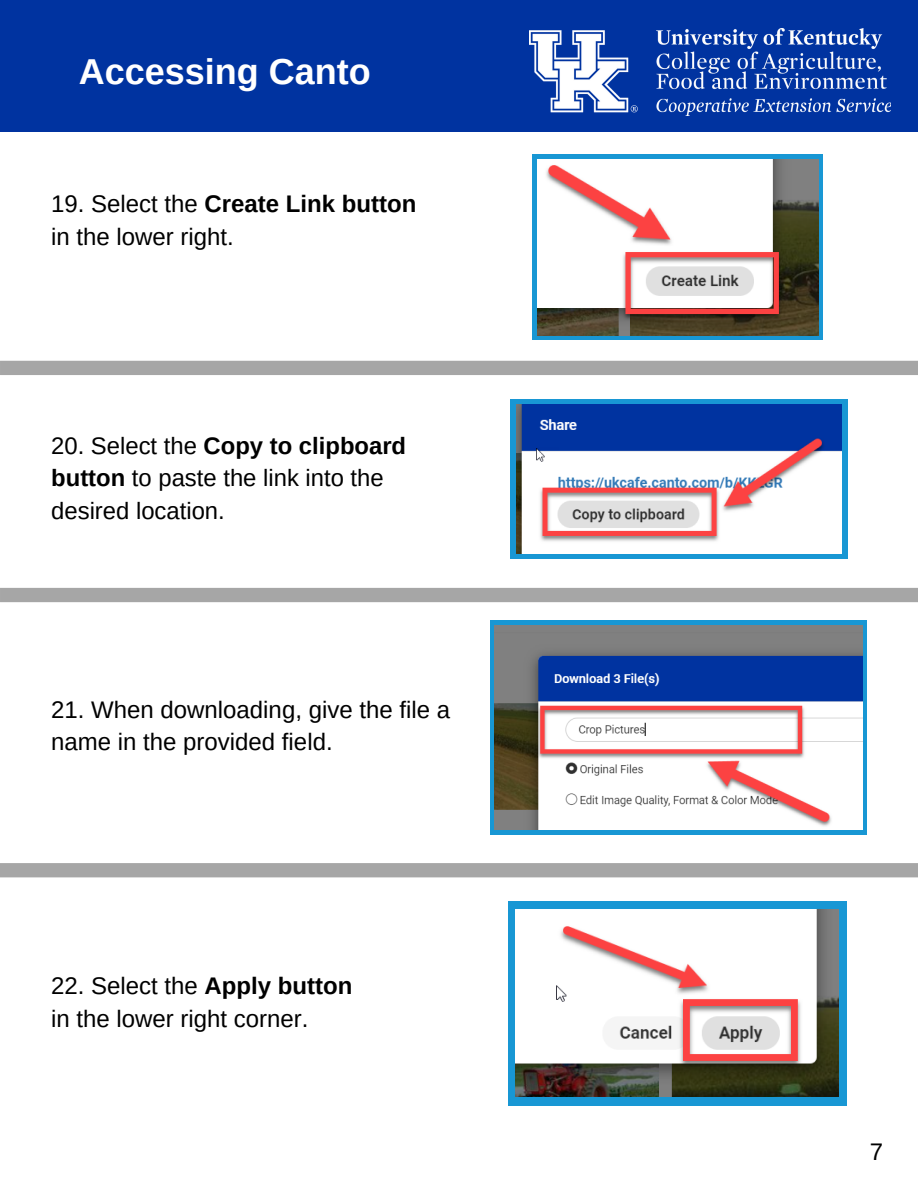
<style>
.page{position:relative;width:918px;height:1188px;background:#fff}
.page>*{position:absolute;margin:0;border:0;box-sizing:border-box;transform-origin:0 0}
.t1{font:700 36px "Arimo";color:#fff}
.t2{font:24px/32.7px "Arimo";color:#000}
.t3{font:24px "Arimo";color:#000}
.t4{font:23.85px/32.7px "Arimo";color:#000}
.s1{font-weight:700}
</style>
<div class="page">
<div style="left:0;top:0;width:918px;height:132px;background:#0033a0"></div>
<div style="left:0;top:361px;width:918px;height:14px;background:#a6a6a6"></div>
<img style="left:530px;top:29px;width:361px;height:86px">
<svg style="left:510px;top:399px;width:338px;height:160px;background:#2495cf"></svg>
<div style="left:490px;top:620px;width:377px;height:215px;background:#1897d4"></div>
<div style="left:0;top:588px;width:918px;height:14px;background:#a6a6a6"></div>
<div style="left:532px;top:154px;width:291px;height:186px;background:#1897d4"></div>
<div style="left:0;top:863px;width:918px;height:14px;background:#a6a6a6"></div>
<div style="left:509px;top:901px;width:338px;height:205px;background:#1897d4"></div>
<img style="left:538px;top:159px;width:281px;height:177px">
<img style="left:517px;top:405px;width:325px;height:148px">
<img style="left:495px;top:625px;width:367px;height:205px">
<img style="left:516px;top:909px;width:323px;height:187px">
<p class="t1" style="left:79px;top:52px;width:293px">Accessing Canto</p>
<p class="t2" style="left:51px;top:188px;width:367px">19. Select the <span class="s1">Create Link button </span>in the lower right.</p>
<p class="t4" style="left:51px;top:429px;width:356px">20. Select the <span class="s1">Copy to clipboard button</span> to paste the link into the desired location.</p>
<p class="t2" style="left:51px;top:693px;width:400px">21. When downloading, give the file a name in the provided field.</p>
<p class="t2" style="left:51px;top:969px;width:303px">22. Select the <span class="s1">Apply button </span>in the lower right corner.</p>
<p class="t3" style="left:870px;top:1138px;width:15px">7</p>
</div>
